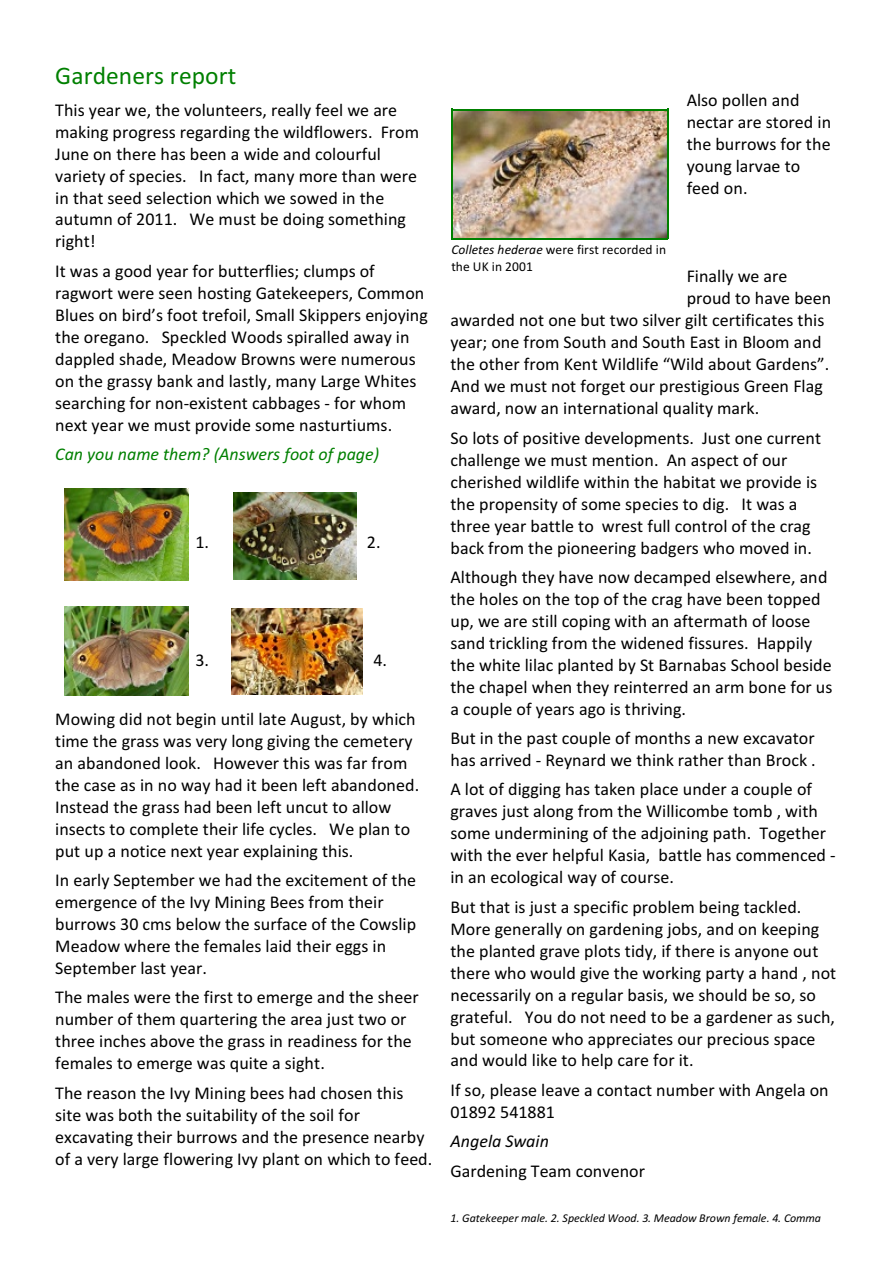
<style>
.page{position:relative;width:893px;height:1263px;background:#fff}
.page>*{position:absolute;margin:0;border:0;box-sizing:border-box;transform-origin:0 0}
.t1{font:25.5px "Calibri";letter-spacing:.005em;color:#008000}
.t2{font:18px/21.9px "Calibri";color:#000}
.t3{font:italic 18px "Calibri";color:#008000}
.t4{font:italic 18px "Calibri";color:#000}
.t5{font:13.5px/16.5px "Calibri";letter-spacing:.01em;color:#000}
.t6{font:italic 12px "Calibri";color:#000}
.s1{font-style:italic}
</style>
<div class="page">
<img style="left:64px;top:489px;width:125px;height:91px">
<img style="left:233px;top:492px;width:123px;height:87px">
<img style="left:64px;top:606px;width:125px;height:90px">
<img style="left:231px;top:608px;width:132px;height:86px">
<img style="left:453px;top:110px;width:214px;height:128px">
<hr style="left:451px;top:109px;width:2px;height:130px;background:#008000">
<hr style="left:667px;top:109px;width:2px;height:130px;background:#008000">
<hr style="left:451px;top:109px;width:217px;height:1px;background:#008000">
<hr style="left:451px;top:238px;width:217px;height:1px;background:#008000">
<h1 class="t1" style="left:55px;top:65px;width:182px">Gardeners report</h1>
<p class="t2" style="left:55px;top:100px;width:365px">This year we, the volunteers, really feel we are making progress regarding the wildflowers. From June on there has been a wide and colourful variety of species. In fact, many more than were in that seed selection which we sowed in the autumn of 2011. We must be doing something right!</p>
<p class="t2" style="left:55px;top:261px;width:374px">It was a good year for butterflies; clumps of ragwort were seen hosting Gatekeepers, Common Blues on bird’s foot trefoil, Small Skippers enjoying the oregano. Speckled Woods spiralled away in dappled shade, Meadow Browns were numerous on the grassy bank and lastly, many Large Whites searching for non-existent cabbages - for whom next year we must provide some nasturtiums.</p>
<p class="t3" style="left:55px;top:446px;width:325px">Can you name them? (Answers foot of page)</p>
<p class="t2" style="left:195px;top:533px;width:15px">1.</p>
<p class="t2" style="left:367px;top:533px;width:15px">2.</p>
<p class="t2" style="left:195px;top:650px;width:15px">3.</p>
<p class="t2" style="left:373px;top:650px;width:15px">4.</p>
<p class="t2" style="left:55px;top:709px;width:365px">Mowing did not begin until late August, by which time the grass was very long giving the cemetery an abandoned look. However this was far from the case as in no way had it been left abandoned.<br>Instead the grass had been left uncut to allow insects to complete their life cycles. We plan to put up a notice next year explaining this.</p>
<p class="t2" style="left:55px;top:871px;width:362px">In early September we had the excitement of the emergence of the Ivy Mining Bees from their burrows 30 cms below the surface of the Cowslip Meadow where the females laid their eggs in September last year.</p>
<p class="t2" style="left:55px;top:988px;width:365px">The males were the first to emerge and the sheer number of them quartering the area just two or three inches above the grass in readiness for the females to emerge was quite a sight.</p>
<p class="t2" style="left:55px;top:1083px;width:379px">The reason the Ivy Mining bees had chosen this site was both the suitability of the soil for excavating their burrows and the presence nearby of a very large flowering Ivy plant on which to feed.</p>
<p class="t2" style="left:687px;top:91px;width:146px">Also pollen and nectar are stored in the burrows for the young larvae to feed on.</p>
<p class="t5" style="left:451px;top:243px;width:216px"><span class="s1">Colletes hederae</span> were first recorded in the UK in 2001</p>
<p class="t2" style="left:687px;top:267px;width:102px">Finally we are</p>
<p class="t2" style="left:687px;top:289px;width:146px">proud to have been</p>
<p class="t2" style="left:450px;top:311px;width:375px">awarded not one but two silver gilt certificates this</p>
<p class="t2" style="left:450px;top:333px;width:372px">year; one from South and South East in Bloom and</p>
<p class="t2" style="left:450px;top:355px;width:380px">the other from Kent Wildlife “Wild about Gardens”.</p>
<p class="t2" style="left:450px;top:377px;width:374px">And we must not forget our prestigious Green Flag</p>
<p class="t2" style="left:450px;top:399px;width:310px">award, now an international quality mark.</p>
<p class="t2" style="left:450px;top:428px;width:372px">So lots of positive developments. Just one current challenge we must mention. An aspect of our cherished wildlife within the habitat we provide is the propensity of some species to dig. It was a three year battle to wrest full control of the crag back from the pioneering badgers who moved in.</p>
<p class="t2" style="left:450px;top:567px;width:384px">Although they have now decamped elsewhere, and the holes on the top of the crag have been topped up, we are still coping with an aftermath of loose sand trickling from the widened fissures. Happily the white lilac planted by St Barnabas School beside the chapel when they reinterred an arm bone for us a couple of years ago is thriving.</p>
<p class="t2" style="left:450px;top:728px;width:367px">But in the past couple of months a new excavator has arrived - Reynard we think rather than Brock .</p>
<p class="t2" style="left:450px;top:780px;width:387px">A lot of digging has taken place under a couple of graves just along from the Willicombe tomb , with some undermining of the adjoining path. Together with the ever helpful Kasia, battle has commenced - in an ecological way of course.</p>
<p class="t2" style="left:450px;top:897px;width:387px">But that is just a specific problem being tackled.<br>More generally on gardening jobs, and on keeping the planted grave plots tidy, if there is anyone out there who would give the working party a hand , not necessarily on a regular basis, we should be so, so grateful. You do not need to be a gardener as such, but someone who appreciates our precious space and would like to help care for it.</p>
<p class="t2" style="left:450px;top:1080px;width:380px">If so, please leave a contact number with Angela on<br>01892 541881</p>
<p class="t4" style="left:450px;top:1134px;width:100px">Angela Swain</p>
<p class="t2" style="left:450px;top:1161px;width:196px">Gardening Team convenor</p>
<p class="t6" style="left:450px;top:1213px;width:372px">1. Gatekeeper male. 2. Speckled Wood. 3. Meadow Brown female. 4. Comma</p>
</div>
